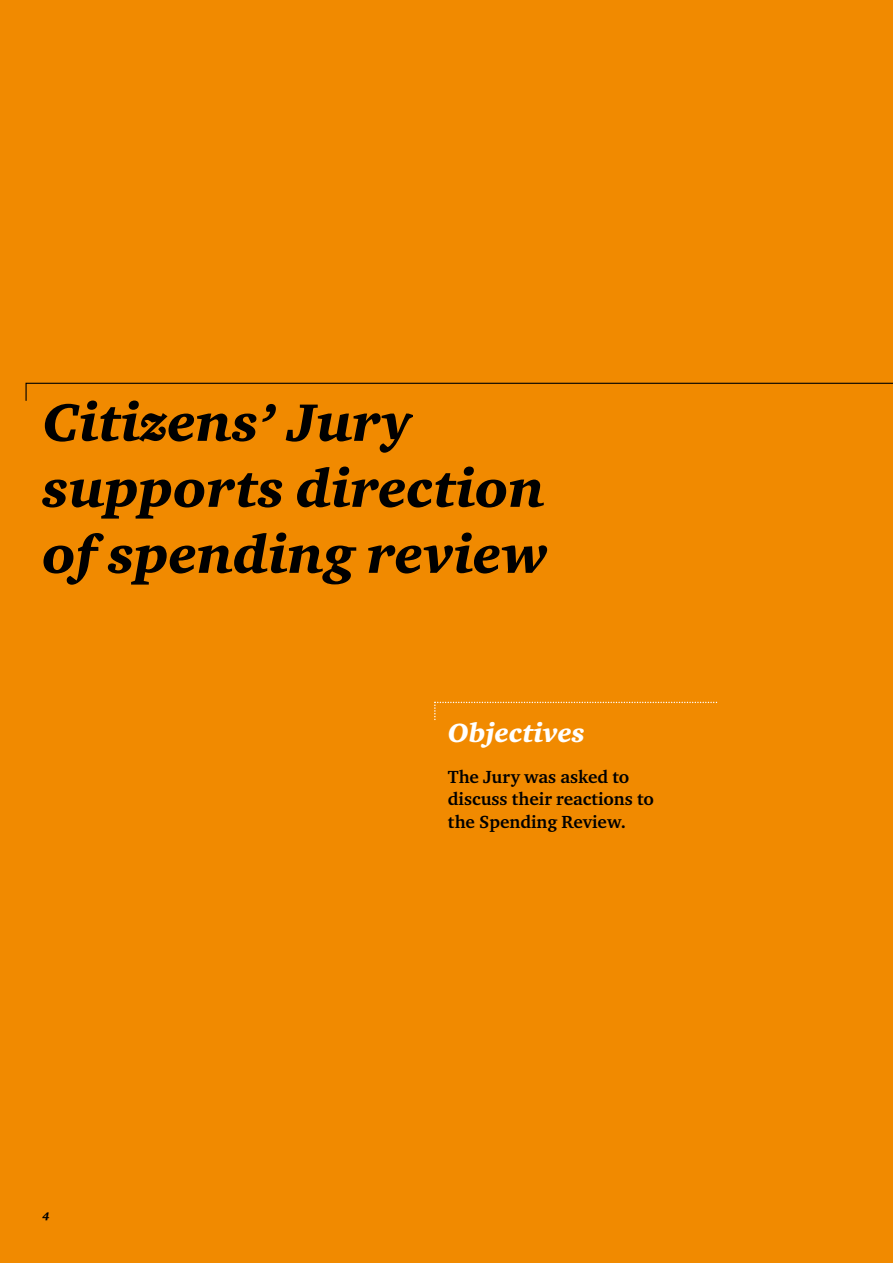
<style>
.page{position:relative;width:893px;height:1263px;background:#f18a00}
.page>*{position:absolute;margin:0;border:0;box-sizing:border-box;transform-origin:0 0}
.t1{font:italic 900 54px/66px "Charter ITC Std";color:#000}
.t2{font:italic 900 27px "Charter ITC Std";color:#fff}
.t3{font:700 18px/22.5px "Charter ITC Std";color:#000}
.t4{font:italic 900 11.25px "Charter ITC Std";color:#000}
</style>
<div class="page">
<svg style="left:25px;top:382px;width:868px;height:19px"></svg>
<svg style="left:434px;top:702px;width:283px;height:18px"></svg>
<h1 class="t1" style="left:43px;top:389px;width:507px">Citizens’ Jury supports direction of spending review</h1>
<p class="t4" style="left:43px;top:1210px;width:9px">4</p>
<h2 class="t2" style="left:448px;top:716px;width:139px">Objectives</h2>
<p class="t3" style="left:448px;top:765px;width:207px">The Jury was asked to discuss their reactions to the Spending Review.</p>
</div>
